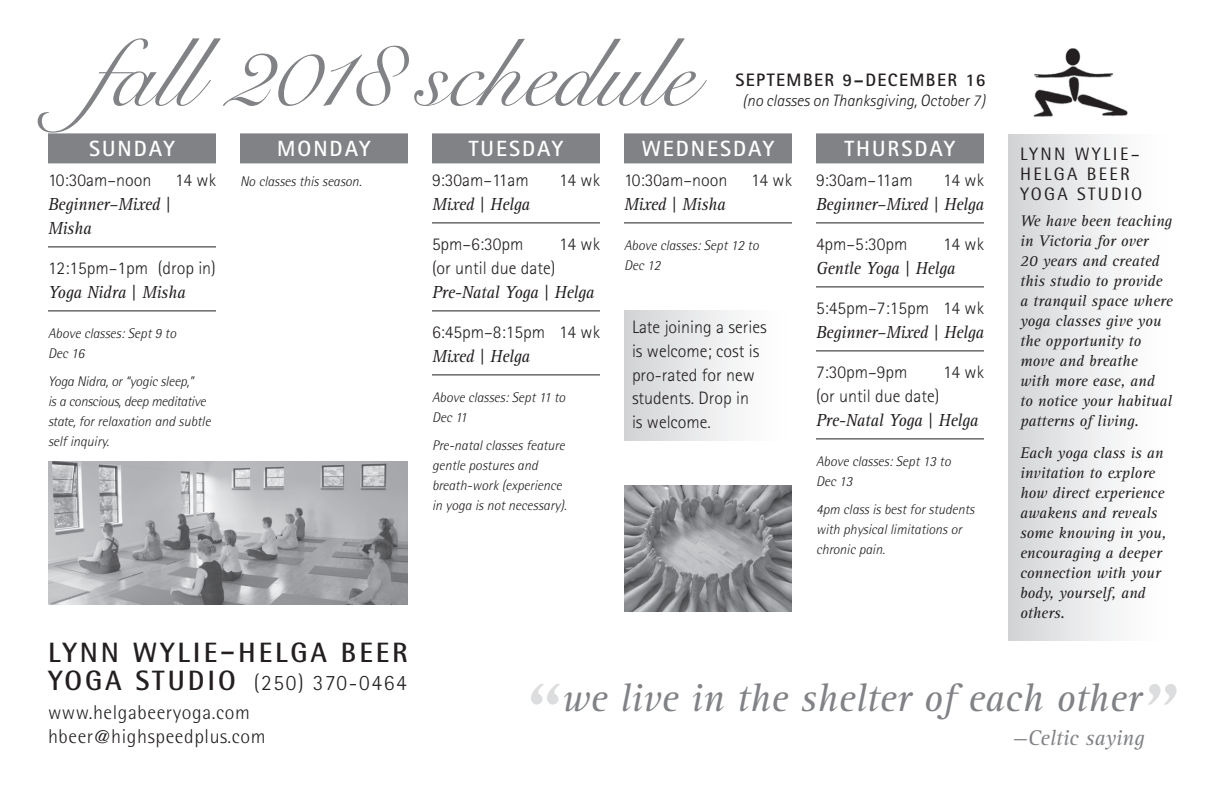
<style>
.page{position:relative;width:1224px;height:792px;background:#fff}
.page>*{position:absolute;margin:0;border:0;box-sizing:border-box;transform-origin:0 0}
.t1{font:96px "Snell Roundhand";color:#808285}
.t2{font:italic 96px "Rotis Serif";color:#dcdddf}
.t3{font:italic 40px "Rotis Serif";color:#808285}
.t4{font:700 28px "Rotis Semi Sans";letter-spacing:.105em;color:#231f20}
.t5{font:700 22px "Rotis Sans Serif";letter-spacing:.09em;color:#fff}
.t6{font:300 22px "Rotis Sans Serif";letter-spacing:.08em;color:#231f20}
.t7{font:italic 22px "Rotis Serif";color:#808285}
.t8{font:300 20px/24px "Rotis Semi Sans";letter-spacing:.03em;color:#231f20}
.t9{font:300 18px/24px "Rotis Sans Serif";color:#231f20}
.t10{font:italic 18px/24px "Rotis Serif";letter-spacing:-.01em;color:#231f20;scale:.95 1}
.t11{font:18px/20px "Rotis Semi Sans";letter-spacing:.13em;color:#231f20}
.t12{font:700 18px "Rotis Sans Serif";letter-spacing:.08em;color:#231f20}
.t13{font:italic 300 16.4px "Rotis Sans Serif";color:#231f20}
.t14{font:italic 16px/20px "Rotis Serif";color:#231f20}
.t15{font:italic 300 14px/20px "Rotis Semi Sans";color:#231f20}
.s1{font-family:"Rotis Semi Sans";font-weight:700;font-size:28px}
.s2{font-size:17px}
</style>
<div class="page">
<div style="left:48px;top:133px;width:168px;height:30px;background:#808285"></div>
<hr style="left:48px;top:246px;width:168px;height:1px;background:#231f20">
<hr style="left:48px;top:310px;width:168px;height:1px;background:#231f20">
<div style="left:240px;top:133px;width:168px;height:30px;background:#808285"></div>
<div style="left:432px;top:133px;width:168px;height:30px;background:#808285"></div>
<hr style="left:432px;top:222px;width:168px;height:1px;background:#231f20">
<hr style="left:432px;top:310px;width:168px;height:1px;background:#231f20">
<hr style="left:432px;top:374px;width:168px;height:1px;background:#231f20">
<div style="left:624px;top:133px;width:168px;height:30px;background:#808285"></div>
<hr style="left:624px;top:222px;width:168px;height:1px;background:#231f20">
<div style="left:816px;top:133px;width:168px;height:30px;background:#808285"></div>
<hr style="left:816px;top:222px;width:168px;height:1px;background:#231f20">
<hr style="left:816px;top:286px;width:168px;height:1px;background:#231f20">
<hr style="left:816px;top:350px;width:168px;height:1px;background:#231f20">
<hr style="left:816px;top:438px;width:168px;height:1px;background:#231f20">
<div style="left:624px;top:311px;width:168px;height:129px;background:linear-gradient(to right,#d3d5d7,#fff)"></div>
<img style="left:48px;top:461px;width:360px;height:144px">
<img style="left:624px;top:485px;width:168px;height:127px">
<img style="left:1033px;top:48px;width:95px;height:69px">
<div style="left:1008px;top:134px;width:168px;height:507px;background:linear-gradient(to right,#d4d5d8,#fff)"></div>
<h1 class="t1" style="left:92px;top:19px;width:604px">fall 2018 schedule</h1>
<p class="t12" style="left:735px;top:69px;width:251px">SEPTEM BER 9–DECEM BER 16</p>
<p class="t13" style="left:743px;top:91px;width:244px">(no classes on Thanksgiving, October 7)</p>
<h3 class="t5" style="left:89px;top:135px;width:87px">SUNDAY</h3>
<p class="t9" style="left:48px;top:168px;width:105px">10:30am–noon</p>
<p class="t9" style="left:175px;top:168px;width:42px">14 wk</p>
<p class="t10" style="left:48px;top:193px;width:131px">Beginner–Mixed |<br>Misha</p>
<p class="t9" style="left:48px;top:256px;width:169px">12:15pm–1pm (drop in)</p>
<p class="t10" style="left:48px;top:281px;width:146px">Yoga Nidra | Misha</p>
<p class="t15" style="left:48px;top:324px;width:130px">Above classes: Sept 9 to<br>Dec 16</p>
<p class="t15" style="left:48px;top:372px;width:164px">Yoga Nidra, or “yogic sleep,”<br>is a conscious, deep meditative state, for relaxation and subtle self inquiry.</p>
<h3 class="t5" style="left:277px;top:135px;width:95px">MONDAY</h3>
<p class="t15" style="left:240px;top:172px;width:123px">No classes this season.</p>
<h3 class="t5" style="left:469px;top:135px;width:96px">TUESDAY</h3>
<p class="t9" style="left:432px;top:168px;width:98px">9:30am–11am</p>
<p class="t9" style="left:559px;top:168px;width:42px">14 wk</p>
<p class="t10" style="left:432px;top:193px;width:105px">Mixed | Helga</p>
<p class="t9" style="left:432px;top:232px;width:93px">5pm–6:30pm</p>
<p class="t9" style="left:559px;top:232px;width:42px">14 wk</p>
<p class="t9" style="left:432px;top:256px;width:125px">(or until due date)</p>
<p class="t10" style="left:432px;top:281px;width:172px">Pre-Natal Yoga | Helga</p>
<p class="t9" style="left:432px;top:320px;width:169px">6:45pm–8:15pm 14 wk</p>
<p class="t10" style="left:432px;top:345px;width:105px">Mixed | Helga</p>
<p class="t15" style="left:432px;top:388px;width:135px">Above classes: Sept 11 to<br>Dec 11</p>
<p class="t15" style="left:432px;top:436px;width:136px">Pre-natal classes feature gentle postures and breath-work (experience in yoga is not necessary).</p>
<h3 class="t5" style="left:642px;top:135px;width:134px">WEDNESDAY</h3>
<p class="t9" style="left:624px;top:168px;width:105px">10:30am–noon</p>
<p class="t9" style="left:751px;top:168px;width:42px">14 wk</p>
<p class="t10" style="left:624px;top:193px;width:109px">Mixed | Misha</p>
<p class="t15" style="left:624px;top:236px;width:136px">Above classes: Sept 12 to<br>Dec 12</p>
<p class="t9" style="left:632px;top:314px;width:136px">Late joining a series is welcome; cost is pro-rated for new students. Drop in<br>is welcome.</p>
<h3 class="t5" style="left:845px;top:135px;width:112px">THURSDAY</h3>
<p class="t9" style="left:816px;top:168px;width:98px">9:30am–11am</p>
<p class="t9" style="left:943px;top:168px;width:42px">14 wk</p>
<p class="t10" style="left:816px;top:193px;width:178px">Beginner–Mixed | Helga</p>
<p class="t9" style="left:816px;top:232px;width:93px">4pm–5:30pm</p>
<p class="t9" style="left:943px;top:232px;width:42px">14 wk</p>
<p class="t10" style="left:816px;top:257px;width:148px">Gentle Yoga | Helga</p>
<p class="t9" style="left:816px;top:296px;width:169px">5:45pm–7:15pm 14 wk</p>
<p class="t10" style="left:816px;top:321px;width:178px">Beginner–Mixed | Helga</p>
<p class="t9" style="left:816px;top:360px;width:93px">7:30pm–9pm</p>
<p class="t9" style="left:943px;top:360px;width:42px">14 wk</p>
<p class="t9" style="left:816px;top:384px;width:125px">(or until due date)</p>
<p class="t10" style="left:816px;top:409px;width:172px">Pre-Natal Yoga | Helga</p>
<p class="t15" style="left:816px;top:452px;width:136px">Above classes: Sept 13 to<br>Dec 13</p>
<p class="t15" style="left:816px;top:500px;width:160px">4pm class is best for students with physical limitations or chronic pain.</p>
<p class="t11" style="left:1020px;top:144px;width:124px">LYNN WYLIE–<br>HELGA BEER<br>YOGA STUDIO</p>
<p class="t14" style="left:1020px;top:211px;width:154px">We have been teaching in Victoria for over<br>20 years and created this studio to provide a tranquil space where yoga classes give you the opportunity to move and breathe<br>with more ease, and<br>to notice your habitual patterns of living.</p>
<p class="t14" style="left:1020px;top:443px;width:148px">Each yoga class is an invitation to explore how direct experience awakens and reveals some knowing in you, encouraging a deeper connection with your body, yourself, and others.</p>
<h3 class="t4" style="left:48px;top:635px;width:361px">LYNN WYLIE–HELGA BEER</h3>
<h3 class="t6" style="left:48px;top:670px;width:360px"><span class="s1">YOGA STUDIO</span> (250) 370-0464</h3>
<h3 class="t8" style="left:48px;top:700px;width:219px">www.helgabeeryoga.com hbeer<span class="s2">@</span>highspeedplus.com</h3>
<h2 class="t3" style="left:562px;top:675px;width:581px">we live in the shelter of each other</h2>
<h3 class="t7" style="left:1013px;top:726px;width:133px">—Celtic saying</h3>
<h1 class="t2" style="left:516px;top:663px;width:44px">“</h1>
<h1 class="t2" style="left:1132px;top:663px;width:44px">”</h1>
</div>
